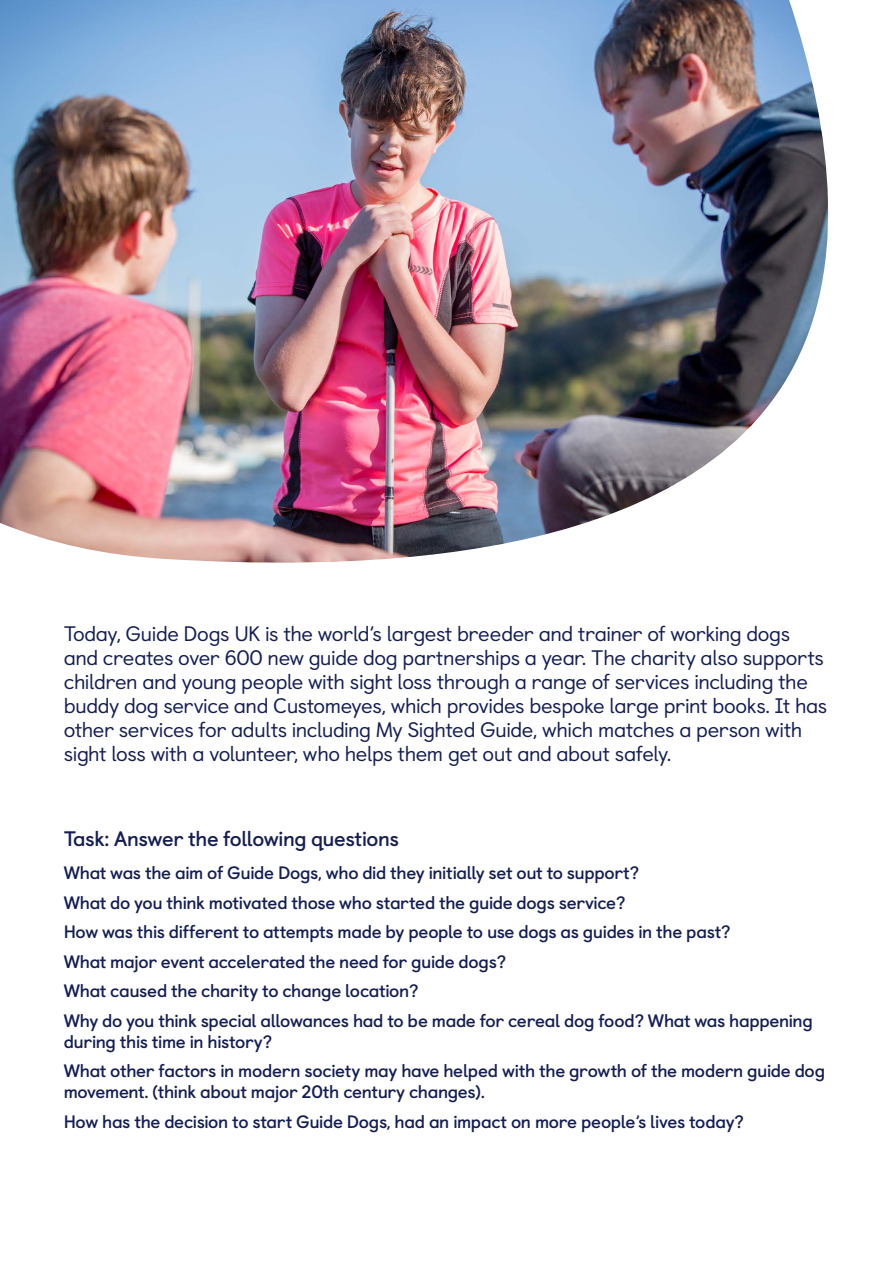
<style>
.page{position:relative;width:893px;height:1263px;background:#fff}
.page>*{position:absolute;margin:0;border:0;box-sizing:border-box;transform-origin:0 0}
.Reading_copy{font:21px/24px "Castledown";letter-spacing:-.02em;color:#151e53}
.t1{font:700 21px "Castledown";letter-spacing:-.025em;color:#151e53}
.t2{font:700 18px/21px "Castledown";letter-spacing:-.02em;color:#151e53}
</style>
<div class="page">
<img style="left:0;top:0;width:829px;height:563px">
<p class="Reading_copy" style="left:64px;top:620px;width:765px">Today, Guide Dogs UK is the world’s largest breeder and trainer of working dogs and creates over 600 new guide dog partnerships a year. The charity also supports children and young people with sight loss through a range of services including the buddy dog service and Customeyes, which provides bespoke large print books. It has other services for adults including My Sighted Guide, which matches a person with sight loss with a volunteer, who helps them get out and about safely.</p>
<p class="t1" style="left:64px;top:822px;width:337px">Task: Answer the following questions</p>
<p class="t2" style="left:64px;top:861px;width:577px">What was the aim of Guide Dogs, who did they initially set out to support?</p>
<p class="t2" style="left:64px;top:891px;width:563px">What do you think motivated those who started the guide dogs service?</p>
<p class="t2" style="left:64px;top:920px;width:668px">How was this different to attempts made by people to use dogs as guides in the past?</p>
<p class="t2" style="left:64px;top:950px;width:444px">What major event accelerated the need for guide dogs?</p>
<p class="t2" style="left:64px;top:979px;width:356px">What caused the charity to change location?</p>
<p class="t2" style="left:64px;top:1009px;width:751px">Why do you think special allowances had to be made for cereal dog food? What was happening during this time in history?</p>
<p class="t2" style="left:64px;top:1059px;width:763px">What other factors in modern society may have helped with the growth of the modern guide dog movement. (think about major 20th century changes).</p>
<p class="t2" style="left:64px;top:1110px;width:682px">How has the decision to start Guide Dogs, had an impact on more people’s lives today?</p>
</div>
